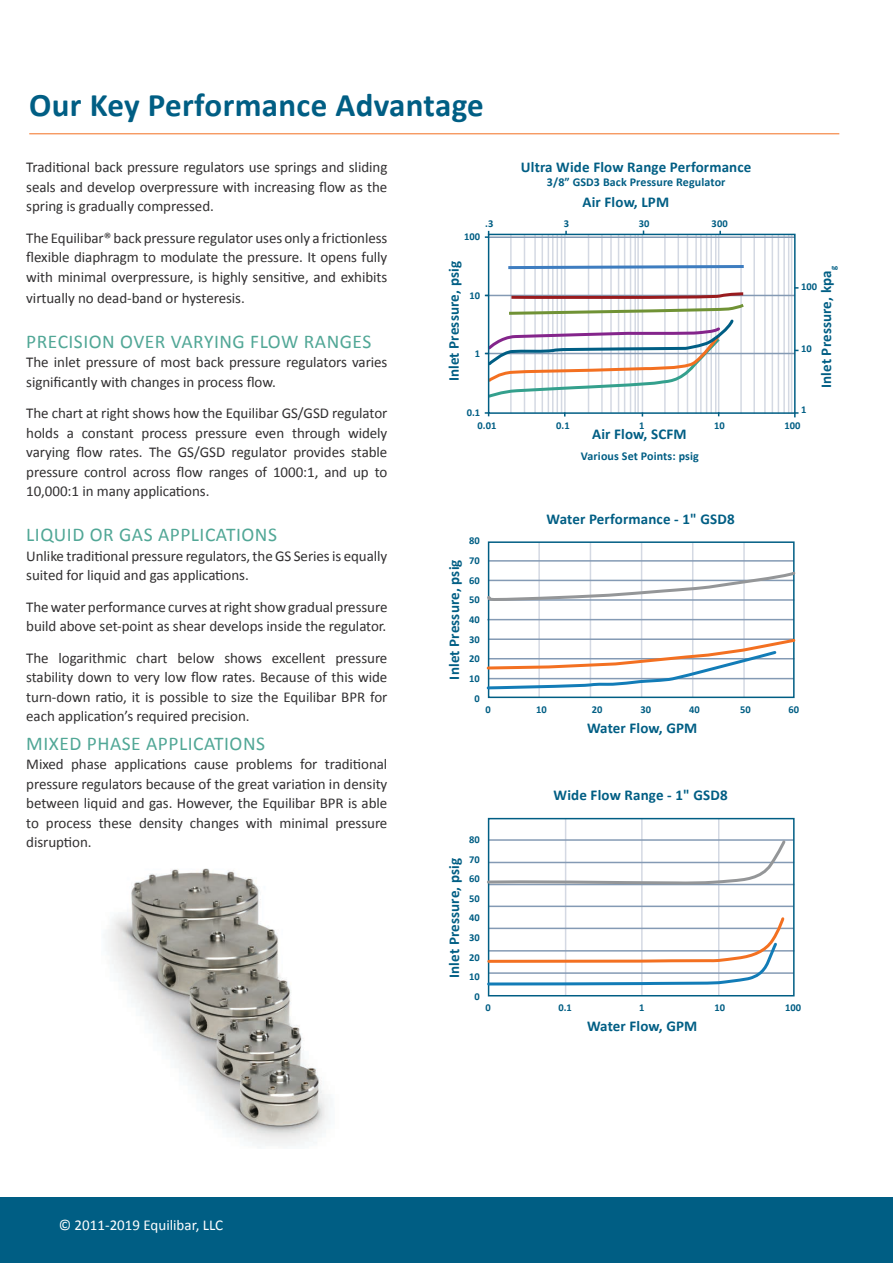
<style>
.page{position:relative;width:893px;height:1263px;background:#fff}
.page>*{position:absolute;margin:0;border:0;box-sizing:border-box;transform-origin:0 0}
.t1{font:700 33px "Calibri";letter-spacing:.01em;color:#005e84}
.t2{font:19.5px "Calibri";letter-spacing:.025em;color:#51a796}
.t3{font:15px/19.5px "Calibri";letter-spacing:-.005em;color:#323031;text-align:justify}
.t4{font:700 15px "Calibri";letter-spacing:.01em;color:#005e84}
.t5{font:15px "Calibri";color:#fff}
.t6{font:700 12px "Calibri";letter-spacing:.01em;color:#005e84}
.t7{font:700 10.5px/19.6px "Calibri";color:#005e84;text-align:center}
</style>
<div class="page">
<div style="left:0;top:1197px;width:893px;height:66px;background:#005e84"></div>
<img style="left:108px;top:868px;width:220px;height:278px">
<hr style="left:29px;top:133px;width:810px;height:1px;background:#f37021">
<hr style="left:510px;top:234px;width:2px;height:179px;background:#d4d9e3">
<hr style="left:588px;top:234px;width:1px;height:179px;background:#d4d9e3">
<hr style="left:664px;top:234px;width:2px;height:180px;background:#d4d9e3">
<hr style="left:740px;top:234px;width:2px;height:180px;background:#d4d9e3">
<hr style="left:524px;top:235px;width:1px;height:178px;background:#d4d9e3">
<hr style="left:601px;top:234px;width:2px;height:179px;background:#d4d9e3">
<hr style="left:677px;top:234px;width:2px;height:180px;background:#d4d9e3">
<hr style="left:753px;top:234px;width:2px;height:180px;background:#d4d9e3">
<hr style="left:534px;top:234px;width:2px;height:179px;background:#d4d9e3">
<hr style="left:610px;top:234px;width:2px;height:179px;background:#d4d9e3">
<hr style="left:687px;top:234px;width:1px;height:180px;background:#d4d9e3">
<hr style="left:764px;top:234px;width:2px;height:180px;background:#d4d9e3">
<hr style="left:542px;top:234px;width:1px;height:179px;background:#d4d9e3">
<hr style="left:618px;top:234px;width:1px;height:179px;background:#d4d9e3">
<hr style="left:695px;top:234px;width:2px;height:180px;background:#d4d9e3">
<hr style="left:772px;top:234px;width:1px;height:180px;background:#d4d9e3">
<hr style="left:548px;top:234px;width:1px;height:178px;background:#d4d9e3">
<hr style="left:624px;top:234px;width:1px;height:179px;background:#d4d9e3">
<hr style="left:700px;top:234px;width:2px;height:180px;background:#d4d9e3">
<hr style="left:778px;top:234px;width:1px;height:180px;background:#d4d9e3">
<hr style="left:552px;top:235px;width:1px;height:178px;background:#d4d9e3">
<hr style="left:630px;top:234px;width:1px;height:179px;background:#d4d9e3">
<hr style="left:706px;top:234px;width:1px;height:180px;background:#d4d9e3">
<hr style="left:783px;top:234px;width:2px;height:180px;background:#d4d9e3">
<hr style="left:556px;top:234px;width:2px;height:179px;background:#d4d9e3">
<hr style="left:637px;top:234px;width:2px;height:179px;background:#d4d9e3">
<hr style="left:710px;top:234px;width:2px;height:180px;background:#d4d9e3">
<hr style="left:788px;top:234px;width:1px;height:180px;background:#d4d9e3">
<hr style="left:561px;top:235px;width:1px;height:178px;background:#d4d9e3">
<hr style="left:634px;top:234px;width:2px;height:179px;background:#d4d9e3">
<hr style="left:715px;top:234px;width:1px;height:180px;background:#d4d9e3">
<hr style="left:791px;top:234px;width:1px;height:180px;background:#d4d9e3">
<hr style="left:564px;top:234px;width:2px;height:179px;background:#d4d9e3">
<hr style="left:642px;top:234px;width:1px;height:179px;background:#d4d9e3">
<hr style="left:718px;top:234px;width:1px;height:179px;background:#d4d9e3">
<hr style="left:488px;top:236px;width:307px;height:2px;background:#849ab4">
<hr style="left:485px;top:295px;width:310px;height:1px;background:#849ab4">
<hr style="left:485px;top:353px;width:310px;height:1px;background:#849ab4">
<svg style="left:485px;top:231px;width:4px;height:7px"></svg>
<svg style="left:485px;top:290px;width:262px;height:109px"></svg>
<svg style="left:508px;top:263px;width:236px;height:8px"></svg>
<div style="left:488px;top:234px;width:308px;height:180px;border:2px solid #005e84"></div>
<hr style="left:590px;top:542px;width:1px;height:155px;background:#d4d9e3">
<hr style="left:641px;top:542px;width:1px;height:155px;background:#d4d9e3">
<hr style="left:692px;top:542px;width:1px;height:155px;background:#d4d9e3">
<hr style="left:743px;top:542px;width:2px;height:155px;background:#d4d9e3">
<hr style="left:538px;top:542px;width:2px;height:155px;background:#d4d9e3">
<hr style="left:488px;top:560px;width:306px;height:2px;background:#849ab4">
<hr style="left:487px;top:619px;width:307px;height:1px;background:#849ab4">
<div style="left:488px;top:541px;width:307px;height:157px;border:2px solid #005e84"></div>
<svg style="left:487px;top:569px;width:309px;height:34px"></svg>
<svg style="left:486px;top:637px;width:310px;height:54px"></svg>
<hr style="left:641px;top:819px;width:2px;height:177px;background:#d4d9e3">
<hr style="left:718px;top:819px;width:1px;height:177px;background:#d4d9e3">
<hr style="left:565px;top:819px;width:1px;height:177px;background:#d4d9e3">
<hr style="left:488px;top:839px;width:306px;height:2px;background:#849ab4">
<hr style="left:488px;top:862px;width:306px;height:1px;background:#849ab4">
<hr style="left:488px;top:884px;width:306px;height:1px;background:#849ab4">
<hr style="left:488px;top:905px;width:306px;height:2px;background:#849ab4">
<hr style="left:488px;top:928px;width:306px;height:1px;background:#849ab4">
<hr style="left:488px;top:950px;width:306px;height:1px;background:#849ab4">
<hr style="left:488px;top:972px;width:306px;height:2px;background:#849ab4">
<div style="left:488px;top:818px;width:307px;height:178px;border:2px solid #005e84"></div>
<svg style="left:487px;top:916px;width:299px;height:71px"></svg>
<svg style="left:487px;top:839px;width:300px;height:47px"></svg>
<h1 class="t1" style="left:29px;top:85px;width:456px">Our Key Performance Advantage</h1>
<p class="t3" style="left:26px;top:157px;width:363px">Traditional back pressure regulators use springs and sliding seals and develop overpressure with increasing flow as the spring is gradually compressed.</p>
<p class="t3" style="left:26px;top:227px;width:363px">The Equilibar® back pressure regulator uses only a frictionless flexible diaphragm to modulate the pressure. It opens fully with minimal overpressure, is highly sensitive, and exhibits</p>
<p class="t3" style="left:26px;top:287px;width:220px">virtually no dead-band or hysteresis.</p>
<h2 class="t2" style="left:26px;top:329px;width:347px">PRECISION OVER VARYING FLOW RANGES</h2>
<p class="t3" style="left:26px;top:352px;width:363px">The inlet pressure of most back pressure regulators varies significantly with changes in process flow.</p>
<p class="t3" style="left:26px;top:403px;width:363px">The chart at right shows how the Equilibar GS/GSD regulator holds a constant process pressure even through widely varying flow rates. The GS/GSD regulator provides stable pressure control across flow ranges of 1000:1, and up to 10,000:1 in many applications.</p>
<h2 class="t2" style="left:26px;top:523px;width:252px">LIQUID OR GAS APPLICATIONS</h2>
<p class="t3" style="left:26px;top:545px;width:363px">Unlike traditional pressure regulators, the GS Series is equally suited for liquid and gas applications.</p>
<p class="t3" style="left:26px;top:596px;width:363px">The water performance curves at right show gradual pressure build above set-point as shear develops inside the regulator.</p>
<p class="t3" style="left:26px;top:647px;width:363px">The logarithmic chart below shows excellent pressure stability down to very low flow rates. Because of this wide turn-down ratio, it is possible to size the Equilibar BPR for each application’s required precision.</p>
<h2 class="t2" style="left:26px;top:731px;width:240px">MIXED PHASE APPLICATIONS</h2>
<p class="t3" style="left:26px;top:754px;width:363px">Mixed phase applications cause problems for traditional pressure regulators because of the great variation in density between liquid and gas. However, the Equilibar BPR is able to process these density changes with minimal pressure disruption.</p>
<p class="t4" style="left:521px;top:158px;width:232px">Ultra Wide Flow Range Performance</p>
<p class="t6" style="left:547px;top:174px;width:180px">3/8” GSD3 Back Pressure Regulator</p>
<p class="t4" style="left:582px;top:192px;width:88px">Air Flow, LPM</p>
<p class="t7" style="left:485px;top:214px;width:10px">.3</p>
<p class="t7" style="left:564px;top:214px;width:7px">3</p>
<p class="t7" style="left:639px;top:214px;width:12px">30</p>
<p class="t7" style="left:712px;top:214px;width:18px">300</p>
<p class="t7" style="left:464px;top:226px;width:17px">100</p>
<p class="t4" style="left:445px;top:381px;width:122px;rotate:-90deg">Inlet Pressure, psig</p>
<p class="t4" style="left:817px;top:388px;width:124px;rotate:-90deg">Inlet Pressure, kpa<sub>g</sub></p>
<p class="t7" style="left:801px;top:276px;width:17px">100</p>
<p class="t7" style="left:470px;top:285px;width:12px">10</p>
<p class="t7" style="left:801px;top:338px;width:12px">10</p>
<p class="t7" style="left:475px;top:343px;width:7px">1</p>
<p class="t7" style="left:467px;top:402px;width:15px">0.1</p>
<p class="t7" style="left:801px;top:399px;width:7px">1</p>
<p class="t7" style="left:477px;top:415px;width:21px">0.01</p>
<p class="t7" style="left:556px;top:415px;width:15px">0.1</p>
<p class="t7" style="left:639px;top:415px;width:7px">1</p>
<p class="t7" style="left:714px;top:415px;width:12px">10</p>
<p class="t7" style="left:784px;top:415px;width:18px">100</p>
<p class="t6" style="left:581px;top:448px;width:119px">Various Set Points: psig</p>
<p class="t4" style="left:592px;top:425px;width:96px">Air Flow, SCFM</p>
<p class="t7" style="left:469px;top:531px;width:12px">80<br>70<br>60<br>50<br>40<br>30<br>20<br>10<br>0</p>
<p class="t4" style="left:445px;top:679px;width:122px;rotate:-90deg">Inlet Pressure, psig</p>
<p class="t4" style="left:547px;top:510px;width:190px">Water Performance - 1" GSD8</p>
<p class="t7" style="left:486px;top:699px;width:7px">0</p>
<p class="t7" style="left:536px;top:699px;width:12px">10</p>
<p class="t7" style="left:592px;top:699px;width:12px">20</p>
<p class="t7" style="left:640px;top:699px;width:12px">30</p>
<p class="t7" style="left:689px;top:699px;width:12px">40</p>
<p class="t7" style="left:740px;top:699px;width:12px">50</p>
<p class="t7" style="left:789px;top:699px;width:12px">60</p>
<p class="t4" style="left:587px;top:719px;width:112px">Water Flow, GPM</p>
<p class="t7" style="left:469px;top:829px;width:12px">80<br>70<br>60<br>50<br>40<br>30<br>20<br>10<br>0</p>
<p class="t4" style="left:445px;top:978px;width:122px;rotate:-90deg">Inlet Pressure, psig</p>
<p class="t4" style="left:554px;top:786px;width:176px">Wide Flow Range - 1" GSD8</p>
<p class="t7" style="left:486px;top:997px;width:7px">0</p>
<p class="t7" style="left:558px;top:997px;width:15px">0.1</p>
<p class="t7" style="left:639px;top:997px;width:7px">1</p>
<p class="t7" style="left:714px;top:997px;width:12px">10</p>
<p class="t7" style="left:785px;top:997px;width:17px">100</p>
<p class="t4" style="left:587px;top:1017px;width:112px">Water Flow, GPM</p>
<p class="t5" style="left:59px;top:1216px;width:166px">© 2011-2019 Equilibar, LLC</p>
</div>
